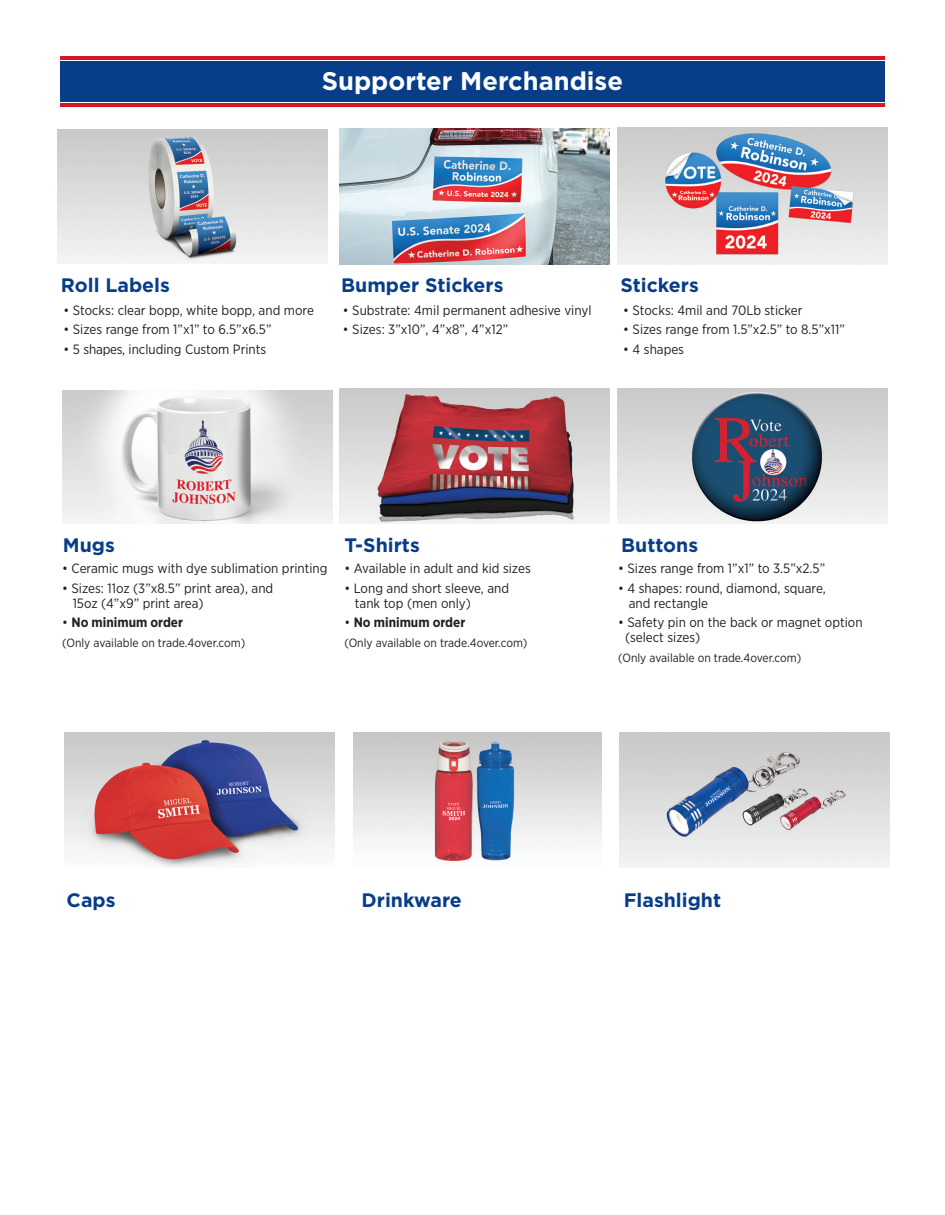
<style>
.page{position:relative;width:945px;height:1215px;background:#fff}
.page>*{position:absolute;margin:0;border:0;box-sizing:border-box;transform-origin:0 0}
.t1{font:700 25.5px "Gotham";color:#fff}
.t2{font:700 19.5px "Gotham";color:#083e89}
.t3{font:13.5px/15px "Gotham Narrow";color:#231f20}
.t4{font:700 13.5px "Gotham Narrow";color:#231f20}
.t5{font:12px "Gotham Narrow";color:#231f20}
.s1{font-weight:400}
</style>
<div class="page">
<div style="left:60px;top:61px;width:825px;height:41px;background:#083e89"></div>
<hr style="left:60px;top:56px;width:825px;height:4px;background:#d71729">
<hr style="left:60px;top:104px;width:825px;height:3px;background:#d71729">
<img style="left:64px;top:733px;width:270px;height:135px">
<img style="left:353px;top:733px;width:248px;height:128px">
<img style="left:619px;top:733px;width:270px;height:135px">
<img style="left:340px;top:129px;width:270px;height:135px">
<img style="left:617px;top:127px;width:270px;height:137px">
<img style="left:63px;top:390px;width:270px;height:134px">
<img style="left:58px;top:130px;width:270px;height:133px">
<img style="left:340px;top:389px;width:270px;height:135px">
<img style="left:617px;top:389px;width:270px;height:135px">
<h1 class="t1" style="left:322px;top:64px;width:303px">Supporter Merchandise</h1>
<h2 class="t2" style="left:61px;top:272px;width:110px">Roll Labels</h2>
<p class="t3" style="left:64px;top:302px;width:252px">• Stocks: clear bopp, white bopp, and more</p>
<p class="t3" style="left:64px;top:322px;width:210px">• Sizes range from 1”x1” to 6.5”x6.5”</p>
<p class="t3" style="left:64px;top:341px;width:204px">• 5 shapes, including Custom Prints</p>
<h2 class="t2" style="left:341px;top:272px;width:164px">Bumper Stickers</h2>
<h2 class="t2" style="left:620px;top:272px;width:80px">Stickers</h2>
<p class="t3" style="left:343px;top:302px;width:250px">• Substrate: 4mil permanent adhesive vinyl</p>
<p class="t3" style="left:343px;top:322px;width:167px">• Sizes: 3”x10”, 4”x8”, 4”x12”</p>
<p class="t3" style="left:623px;top:302px;width:181px">• Stocks: 4mil and 70Lb sticker</p>
<p class="t3" style="left:623px;top:322px;width:223px">• Sizes range from 1.5”x2.5” to 8.5”x11”</p>
<p class="t3" style="left:623px;top:341px;width:62px">• 4 shapes</p>
<h2 class="t2" style="left:63px;top:533px;width:54px">Mugs</h2>
<p class="t3" style="left:62px;top:561px;width:267px">• Ceramic mugs with dye sublimation printing</p>
<p class="t3" style="left:73px;top:580px;width:202px;text-indent:-10px">• Sizes: 11oz (3”x8.5” print area), and<br>15oz (4”x9” print area)</p>
<p class="t4" style="left:62px;top:614px;width:122px"><span class="s1">•</span> No minimum order</p>
<p class="t5" style="left:62px;top:635px;width:185px">(Only available on trade.4over.com)</p>
<h2 class="t2" style="left:344px;top:533px;width:77px">T-Shirts</h2>
<p class="t3" style="left:344px;top:561px;width:188px">• Available in adult and kid sizes</p>
<p class="t3" style="left:355px;top:580px;width:156px;text-indent:-10px">• Long and short sleeve, and tank top (men only)</p>
<p class="t4" style="left:344px;top:614px;width:122px"><span class="s1">•</span> No minimum order</p>
<p class="t5" style="left:344px;top:635px;width:185px">(Only available on trade.4over.com)</p>
<h2 class="t2" style="left:621px;top:533px;width:79px">Buttons</h2>
<p class="t3" style="left:618px;top:561px;width:208px">• Sizes range from 1”x1” to 3.5”x2.5”</p>
<p class="t3" style="left:629px;top:580px;width:199px;text-indent:-10px">• 4 shapes: round, diamond, square, and rectangle</p>
<p class="t3" style="left:625px;top:615px;width:239px;text-indent:-7px">• Safety pin on the back or magnet option (select sizes)</p>
<p class="t5" style="left:618px;top:650px;width:185px">(Only available on trade.4over.com)</p>
<h2 class="t2" style="left:67px;top:887px;width:50px">Caps</h2>
<h2 class="t2" style="left:362px;top:887px;width:102px">Drinkware</h2>
<h2 class="t2" style="left:624px;top:887px;width:99px">Flashlight</h2>
</div>
